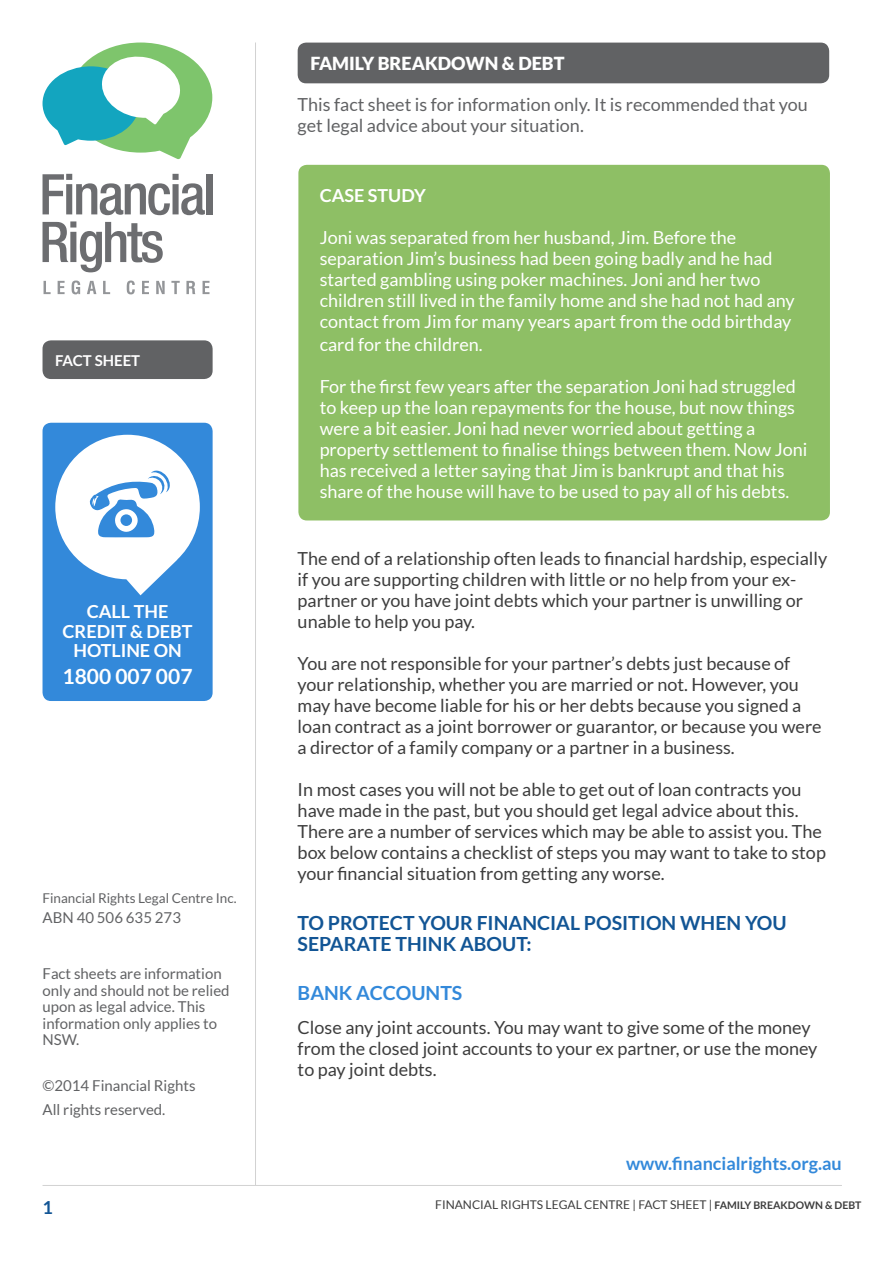
<style>
.page{position:relative;width:893px;height:1263px;background:#fff}
.page>*{position:absolute;margin:0;border:0;box-sizing:border-box;transform-origin:0 0}
.t1{font:700 21px "Lato";color:#fff}
.HEADING{font:700 19.5px/21.6px "Lato";color:#125595}
.HEADING_2{font:700 19.5px "Lato";color:#3389da}
.BODY_TEXT{font:18px/21px "Lato";color:#3d3d3d}
.CASE_STUDY_TEXT{font:18px/21.3px "Lato";color:#fff}
.HEADING-2{font:18px/21px "Lato";color:#616264}
.CASE_STUDY_TEXT-2{font:700 18px/19.5px "Lato";color:#fff;text-align:center}
.t2{font:700 18px "Lato";color:#3389da}
.FACT_SHEET_TITLE{font:900 18px "Lato";color:#fff}
.t3{font:700 18px "Lato";color:#125595}
.t4{font:15px/16.5px "Lato";color:#616264}
.t5{font:700 15px "Lato";color:#fff}
.t6{font:13.5px "Lato";color:#616264}
.t7{font:12px "Lato";color:#3d3d3d}
.HEADING-3{font:700 10.5px "Lato";color:#3d3d3d}
.s1{font-weight:700}
</style>
<div class="page">
<div style="left:43px;top:340px;width:170px;height:39px;background:#616264;border-radius:9px"></div>
<svg style="left:43px;top:43px;width:169px;height:116px"></svg>
<svg style="left:43px;top:174px;width:162px;height:41px"></svg>
<div style="left:207px;top:174px;width:6px;height:40px;background:#6c6d70"></div>
<svg style="left:43px;top:221px;width:120px;height:51px"></svg>
<svg style="left:44px;top:281px;width:7px;height:13px"></svg>
<svg style="left:58px;top:281px;width:7px;height:13px"></svg>
<svg style="left:72px;top:280px;width:8px;height:14px"></svg>
<svg style="left:87px;top:281px;width:9px;height:13px"></svg>
<svg style="left:103px;top:281px;width:7px;height:13px"></svg>
<svg style="left:127px;top:280px;width:8px;height:14px"></svg>
<svg style="left:142px;top:281px;width:7px;height:13px"></svg>
<svg style="left:156px;top:281px;width:9px;height:13px"></svg>
<svg style="left:171px;top:281px;width:9px;height:13px"></svg>
<svg style="left:186px;top:281px;width:9px;height:13px"></svg>
<svg style="left:203px;top:281px;width:6px;height:13px"></svg>
<hr style="left:255px;top:43px;width:1px;height:1142px;background:#d2d2d2">
<div style="left:43px;top:423px;width:170px;height:278px;background:#3389da;border-radius:9px"></div>
<svg style="left:55px;top:435px;width:145px;height:160px"></svg>
<hr style="left:43px;top:1185px;width:799px;height:1px;background:#d2d2d2">
<div style="left:298px;top:43px;width:531px;height:40px;background:#616264;border-radius:9px"></div>
<div style="left:298px;top:165px;width:532px;height:355px;background:#8ebf65;border-radius:9px"></div>
<p class="FACT_SHEET_TITLE" style="left:310px;top:53px;width:256px">FAMILY BREAKDOWN &amp; DEBT</p>
<p class="t5" style="left:55px;top:352px;width:86px">FACT SHEET</p>
<p class="CASE_STUDY_TEXT-2" style="left:63px;top:601px;width:131px">CALL THE<br>CREDIT &amp; DEBT<br>HOTLINE ON</p>
<p class="t1" style="left:63px;top:664px;width:131px">1800 007 007</p>
<p class="t6" style="left:43px;top:891px;width:196px">Financial Rights Legal Centre Inc.</p>
<p class="t4" style="left:43px;top:909px;width:140px">ABN 40 506 635 273</p>
<p class="t4" style="left:43px;top:965px;width:189px">Fact sheets are information only and should not be relied upon as legal advice. This information only applies to<br>NSW.</p>
<p class="t4" style="left:43px;top:1073px;width:155px;line-height:24px">©2014 Financial Rights<br>All rights reserved.</p>
<p class="HEADING-2" style="left:298px;top:93px;width:512px">This fact sheet is for information only. It is recommended that you get legal advice about your situation.</p>
<p class="CASE_STUDY_TEXT-2" style="left:320px;top:185px;width:108px">CASE STUDY</p>
<p class="CASE_STUDY_TEXT" style="left:320px;top:227px;width:477px">Joni was separated from her husband, Jim. Before the separation Jim’s business had been going badly and he had started gambling using poker machines. Joni and her two children still lived in the family home and she had not had any contact from Jim for many years apart from the odd birthday card for the children.</p>
<p class="CASE_STUDY_TEXT" style="left:320px;top:376px;width:489px">For the first few years after the separation Joni had struggled to keep up the loan repayments for the house, but now things were a bit easier. Joni had never worried about getting a property settlement to finalise things between them. Now Joni has received a letter saying that Jim is bankrupt and that his share of the house will have to be used to pay all of his debts.</p>
<p class="BODY_TEXT" style="left:298px;top:548px;width:531px">The end of a relationship often leads to financial hardship, especially if you are supporting children with little or no help from your ex&shy;partner or you have joint debts which your partner is unwilling or unable to help you pay.</p>
<p class="BODY_TEXT" style="left:298px;top:653px;width:525px">You are not responsible for your partner’s debts just because of your relationship, whether you are married or not. However, you may have become liable for his or her debts because you signed a loan contract as a joint borrower or guarantor, or because you were a director of a family company or a partner in a business.</p>
<p class="BODY_TEXT" style="left:298px;top:779px;width:530px">In most cases you will not be able to get out of loan contracts you have made in the past, but you should get legal advice about this.<br>There are a number of services which may be able to assist you. The box below contains a checklist of steps you may want to take to stop your financial situation from getting any worse.</p>
<p class="HEADING" style="left:298px;top:911px;width:491px">TO PROTECT YOUR FINANCIAL POSITION WHEN YOU<br>SEPARATE THINK ABOUT:</p>
<p class="HEADING_2" style="left:298px;top:982px;width:166px">BANK ACCOUNTS</p>
<p class="BODY_TEXT" style="left:298px;top:1017px;width:521px">Close any joint accounts. You may want to give some of the money from the closed joint accounts to your ex partner, or use the money to pay joint debts.</p>
<p class="t2" style="left:626px;top:1153px;width:217px">www.financialrights.org.au</p>
<p class="t3" style="left:43px;top:1197px;width:12px">1</p>
<p class="t7" style="left:435px;top:1197px;width:408px">FINANCIAL RIGHTS LEGAL CENTRE | FACT SHEET | <span class="s1">FINANCIAL HARDSHIP</span></p>
<p class="HEADING-3" style="left:715px;top:1199px;width:148px">FAMILY BREAKDOWN &amp; DEBT</p>
</div>
